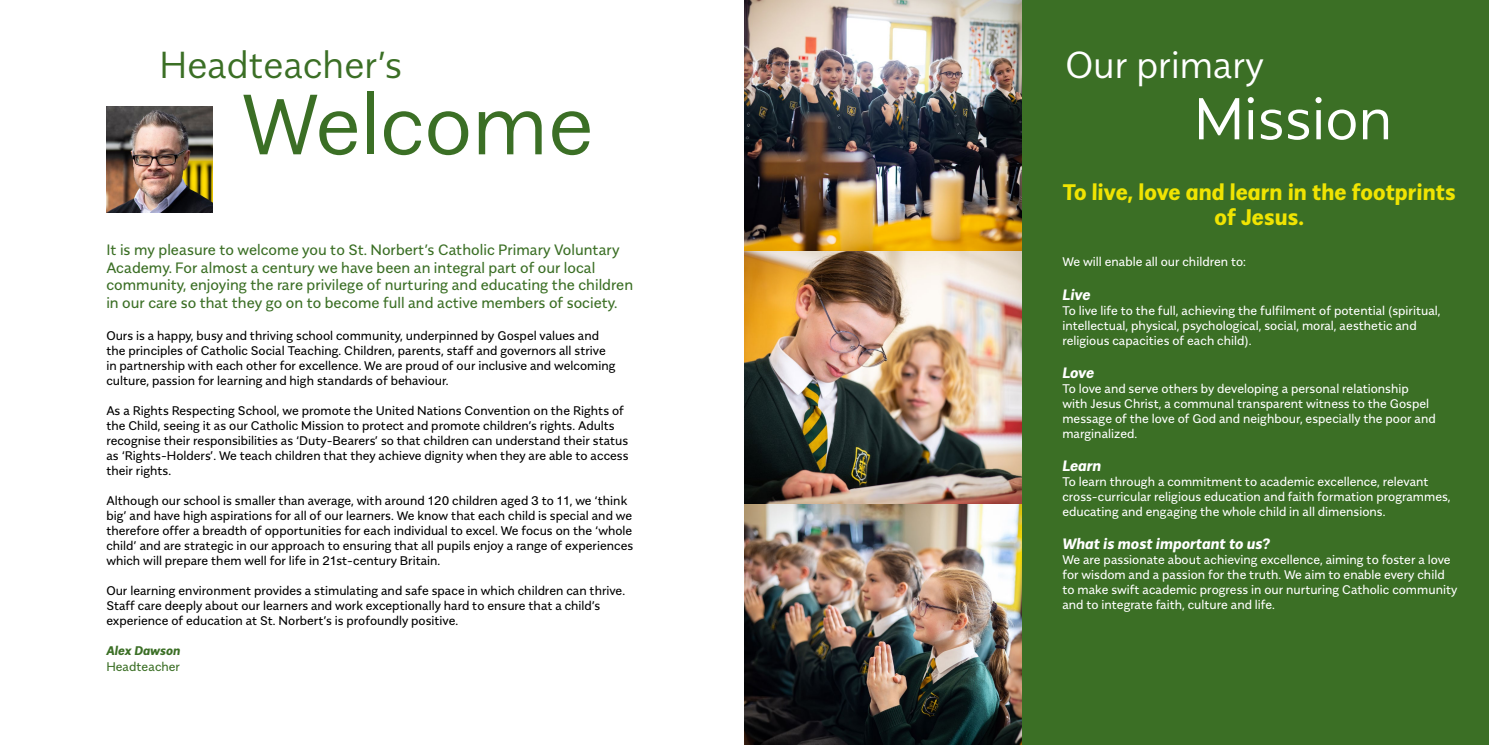
<style>
.page{position:relative;width:1489px;height:745px;background:#fff}
.page>*{position:absolute;margin:0;border:0;box-sizing:border-box;transform-origin:0 0}
.t1{font:300 85px "Alergia Normal";color:#3b6f25}
.t2{font:300 58.75px "Alergia Normal";color:#fff}
.t3{font:300 37.5px "Alergia Normal";color:#3b6f25}
.t4{font:300 37.5px "Alergia Normal";color:#fff}
.t5{font:italic 700 22.5px/25px "Alergia Normal";letter-spacing:-.01em;color:#f0e402;text-align:center}
.t6{font:15px/17.5px "Alergia Normal";color:#3b6f25}
.t7{font:italic 700 15px "Alergia Normal";color:#fff}
.t8{font:12.5px/15px "Alergia Normal";color:#000}
.t9{font:12.5px/15px "Alergia Normal";color:#fff}
.t10{font:12.5px "Alergia Normal";color:#3b6f25}
.t11{font:italic 700 12.5px "Alergia Normal";color:#3b6f25}
</style>
<div class="page">
<div style="left:1020px;top:0;width:468px;height:744px;background:#3b6f25"></div>
<img style="left:106px;top:106px;width:107px;height:106px">
<img style="left:744px;top:0;width:276px;height:744px">
<h3 class="t3" style="left:159px;top:36px;width:244px">Headteacher’s</h3>
<h1 class="t1" style="left:242px;top:59px;width:353px">Welcome</h1>
<p class="t6" style="left:106px;top:239px;width:528px">It is my pleasure to welcome you to St. Norbert’s Catholic Primary Voluntary Academy. For almost a century we have been an integral part of our local community, enjoying the rare privilege of nurturing and educating the children in our care so that they go on to become full and active members of society.</p>
<p class="t8" style="left:106px;top:327px;width:510px">Ours is a happy, busy and thriving school community, underpinned by Gospel values and the principles of Catholic Social Teaching. Children, parents, staff and governors all strive in partnership with each other for excellence. We are proud of our inclusive and welcoming culture, passion for learning and high standards of behaviour.</p>
<p class="t8" style="left:106px;top:402px;width:523px">As a Rights Respecting School, we promote the United Nations Convention on the Rights of the Child, seeing it as our Catholic Mission to protect and promote children’s rights. Adults recognise their responsibilities as ‘Duty-Bearers’ so that children can understand their status as ‘Rights-Holders’. We teach children that they achieve dignity when they are able to access their rights.</p>
<p class="t8" style="left:106px;top:492px;width:528px">Although our school is smaller than average, with around 120 children aged 3 to 11, we ‘think big’ and have high aspirations for all of our learners. We know that each child is special and we therefore offer a breadth of opportunities for each individual to excel. We focus on the ‘whole child’ and are strategic in our approach to ensuring that all pupils enjoy a range of experiences which will prepare them well for life in 21st-century Britain.</p>
<p class="t8" style="left:106px;top:582px;width:520px">Our learning environment provides a stimulating and safe space in which children can thrive.<br>Staff care deeply about our learners and work exceptionally hard to ensure that a child’s experience of education at St. Norbert’s is profoundly positive.</p>
<p class="t11" style="left:106px;top:640px;width:75px">Alex Dawson</p>
<p class="t10" style="left:106px;top:656px;width:75px">Headteacher</p>
<h3 class="t4" style="left:1065px;top:36px;width:200px">Our primary</h3>
<h2 class="t2" style="left:1194px;top:74px;width:200px">Mission</h2>
<h3 class="t5" style="left:1063px;top:177px;width:398px">To live,love and learn in the footprints of Jesus.</h3>
<p class="t9" style="left:1062px;top:253px;width:185px">We will enable all our children to:</p>
<p class="t7" style="left:1062px;top:282px;width:30px">Live</p>
<p class="t9" style="left:1062px;top:301px;width:380px">To live life to the full, achieving the fulfilment of potential (spiritual, intellectual, physical, psychological, social, moral, aesthetic and religious capacities of each child).</p>
<p class="t7" style="left:1062px;top:360px;width:33px">Love</p>
<p class="t9" style="left:1062px;top:379px;width:375px">To love and serve others by developing a personal relationship with Jesus Christ, a communal transparent witness to the Gospel message of the love of God and neighbour, especially the poor and marginalized.</p>
<p class="t7" style="left:1062px;top:453px;width:40px">Learn</p>
<p class="t9" style="left:1062px;top:472px;width:390px">To learn through a commitment to academic excellence, relevant cross-curricular religious education and faith formation programmes, educating and engaging the whole child in all dimensions.</p>
<p class="t7" style="left:1062px;top:531px;width:209px">What is most important to us?</p>
<p class="t9" style="left:1062px;top:550px;width:396px">We are passionate about achieving excellence, aiming to foster a love for wisdom and a passion for the truth. We aim to enable every child to make swift academic progress in our nurturing Catholic community and to integrate faith, culture and life.</p>
</div>
